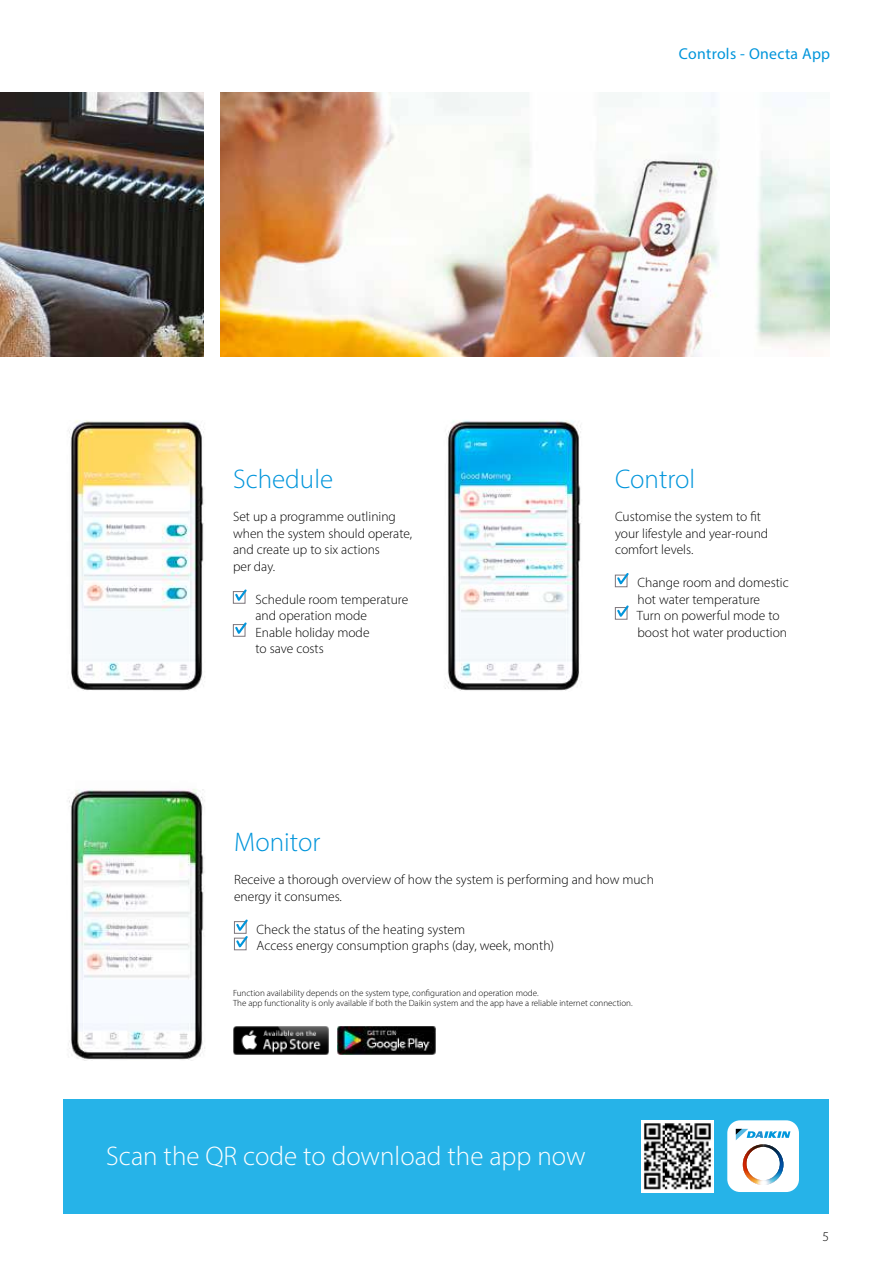
<style>
.page{position:relative;width:893px;height:1263px;background:#fff}
.page>*{position:absolute;margin:0;border:0;box-sizing:border-box;transform-origin:0 0}
.t1{font:300 27px "Myriad Pro";color:#fff}
.t2{font:300 27px "Myriad Pro";color:#0095db}
.t3{font:15.75px "Myriad Pro";letter-spacing:.02em;color:#0095db}
.t4{font:300 13.5px/16.5px "Myriad Pro";color:#000}
.t5{font:300 9px/10.5px "Myriad Pro";color:#000}
</style>
<div class="page">
<svg style="left:615px;top:573px;width:14px;height:14px"></svg>
<svg style="left:615px;top:605px;width:14px;height:15px"></svg>
<img style="left:445px;top:420px;width:136px;height:271px">
<img style="left:69px;top:420px;width:136px;height:271px">
<img style="left:68px;top:789px;width:137px;height:272px">
<svg style="left:233px;top:589px;width:14px;height:15px"></svg>
<svg style="left:233px;top:622px;width:14px;height:15px"></svg>
<svg style="left:234px;top:919px;width:14px;height:31px"></svg>
<img style="left:234px;top:1026px;width:95px;height:29px">
<img style="left:338px;top:1026px;width:97px;height:29px">
<div style="left:64px;top:1099px;width:765px;height:114px;background:#26b3e8"></div>
<div style="left:641px;top:1120px;width:72px;height:72px;background:#fff"></div>
<img style="left:644px;top:1123px;width:67px;height:67px">
<div style="left:727px;top:1120px;width:72px;height:72px;background:#fff;border-radius:13px"></div>
<svg style="left:730px;top:1123px;width:66px;height:67px"></svg>
<img style="left:0;top:92px;width:203px;height:264px">
<img style="left:220px;top:92px;width:609px;height:264px">
<h1 class="t2" style="left:233px;top:463px;width:102px">Schedule</h1>
<p class="t4" style="left:233px;top:508px;width:181px">Set up a programme outlining when the system should operate, and create up to six actions<br>per day.</p>
<p class="t4" style="left:256px;top:591px;width:154px">Schedule room temperature and operation mode<br>Enable holiday mode<br>to save costs</p>
<p class="t3" style="left:679px;top:44px;width:153px">Controls - Onecta App</p>
<h1 class="t2" style="left:615px;top:463px;width:82px">Control</h1>
<p class="t4" style="left:615px;top:508px;width:155px">Customise the system to fit your lifestyle and year-round comfort levels.</p>
<p class="t4" style="left:637px;top:574px;width:153px">Change room and domestic hot water temperature<br>Turn on powerful mode to boost hot water production</p>
<h1 class="t2" style="left:234px;top:826px;width:88px">Monitor</h1>
<p class="t4" style="left:234px;top:871px;width:421px">Receive a thorough overview of how the system is performing and how much energy it consumes.</p>
<p class="t4" style="left:257px;top:921px;width:299px">Check the status of the heating system<br>Access energy consumption graphs (day, week, month)</p>
<p class="t5" style="left:233px;top:987px;width:401px">Function availability depends on the system type, configuration and operation mode.<br>The app functionality is only available if both the Daikin system and the app have a reliable internet connection.</p>
<h1 class="t1" style="left:106px;top:1140px;width:481px">Scan the QR code to download the app now</h1>
<p class="t4" style="left:823px;top:1228px;width:8px">5</p>
</div>
